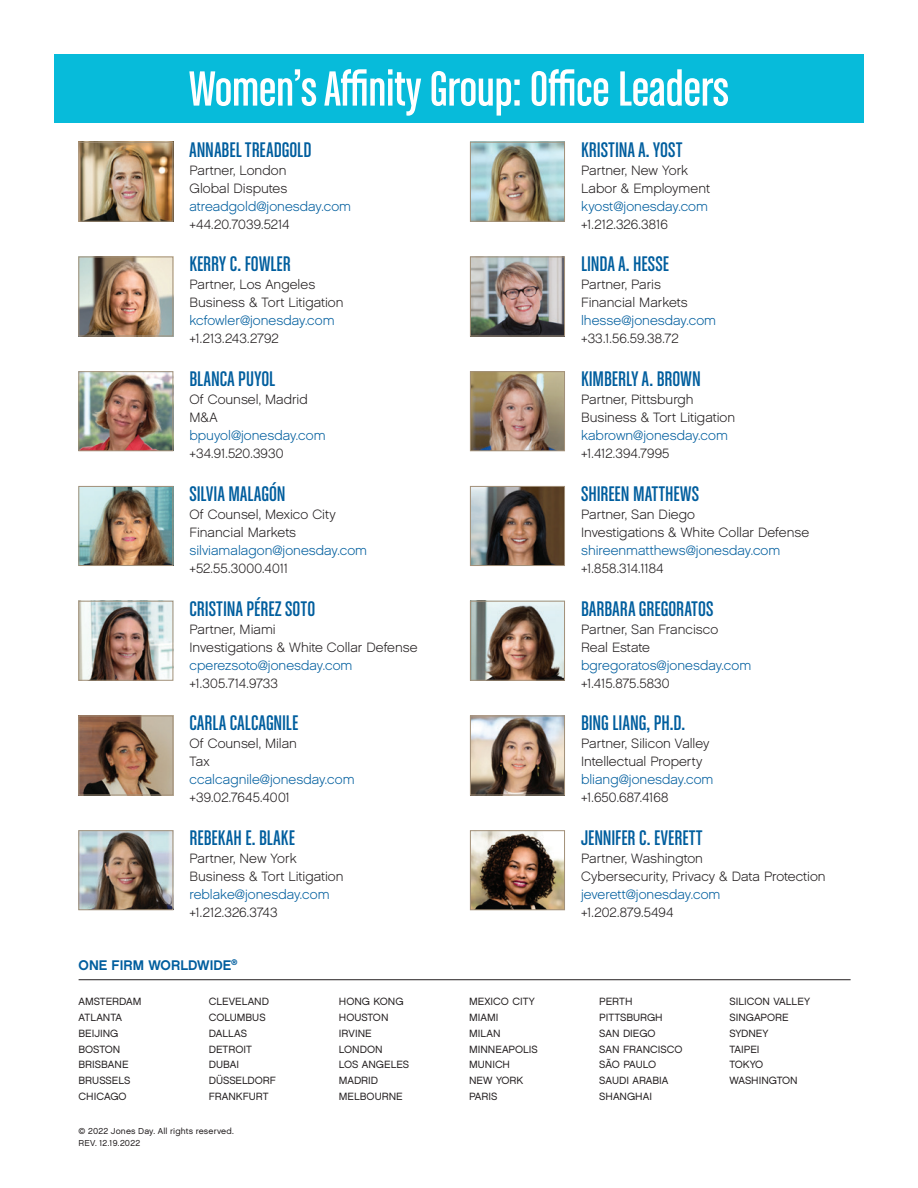
<style>
.page{position:relative;width:918px;height:1188px;background:#fff}
.page>*{position:absolute;margin:0;border:0;box-sizing:border-box;transform-origin:0 0}
.t1{font:52.5px "Chalet Comprime Cologne Sixty";color:#fff}
.t2{font:22.5px "Chalet Comprime Cologne Sixty";letter-spacing:.005em;color:#005e9e}
.t3{font:13.95px "Chalet New York Nineteen Sixty";color:#005e9e}
.t4{font:13.5px/18px "Chalet English Channel";color:#231f20}
.t5{font:13.5px "Chalet English Channel";letter-spacing:.005em;color:#005e9e}
.t6{font:10.5px/15.8px "Chalet London Nineteen Sixty";color:#231f20}
.t7{font:8.7px/12px "Chalet London Nineteen Sixty";letter-spacing:.02em;color:#231f20}
</style>
<div class="page">
<img style="left:81px;top:144px;width:90px;height:75px">
<div style="left:79px;top:142px;width:94px;height:79px;border:1px solid #a3917a"></div>
<img style="left:81px;top:259px;width:90px;height:75px">
<div style="left:79px;top:257px;width:94px;height:79px;border:1px solid #a3917a"></div>
<img style="left:81px;top:373px;width:90px;height:76px">
<div style="left:79px;top:371px;width:94px;height:80px;border:1px solid #a3917a"></div>
<img style="left:81px;top:488px;width:90px;height:76px">
<div style="left:79px;top:486px;width:94px;height:80px;border:1px solid #a3917a"></div>
<img style="left:81px;top:603px;width:90px;height:75px">
<div style="left:79px;top:601px;width:94px;height:79px;border:1px solid #a3917a"></div>
<img style="left:81px;top:718px;width:90px;height:75px">
<div style="left:79px;top:716px;width:94px;height:79px;border:1px solid #a3917a"></div>
<img style="left:81px;top:832px;width:90px;height:76px">
<div style="left:79px;top:830px;width:94px;height:80px;border:1px solid #a3917a"></div>
<div style="left:54px;top:54px;width:810px;height:69px;background:#07bbda"></div>
<img style="left:472px;top:144px;width:91px;height:75px">
<div style="left:470px;top:142px;width:95px;height:79px;border:1px solid #a3917a"></div>
<img style="left:472px;top:259px;width:91px;height:75px">
<div style="left:470px;top:257px;width:95px;height:79px;border:1px solid #a3917a"></div>
<img style="left:472px;top:373px;width:91px;height:76px">
<div style="left:470px;top:371px;width:95px;height:80px;border:1px solid #a3917a"></div>
<img style="left:472px;top:488px;width:91px;height:76px">
<div style="left:470px;top:486px;width:95px;height:80px;border:1px solid #a3917a"></div>
<img style="left:472px;top:603px;width:91px;height:75px">
<div style="left:470px;top:601px;width:95px;height:79px;border:1px solid #a3917a"></div>
<img style="left:472px;top:718px;width:91px;height:75px">
<div style="left:470px;top:716px;width:95px;height:79px;border:1px solid #a3917a"></div>
<img style="left:472px;top:832px;width:91px;height:76px">
<div style="left:470px;top:830px;width:95px;height:80px;border:1px solid #a3917a"></div>
<hr style="left:79px;top:979px;width:772px;height:1px;background:#231f20">
<h1 class="t1" style="left:189px;top:60px;width:541px">Women’s Affinity Group: Office Leaders</h1>
<h2 class="t2" style="left:581px;top:137px;width:103px">KRISTINA A. YOST</h2>
<p class="t4" style="left:581px;top:161px;width:130px">Partner, New York<br>Labor &amp; Employment</p>
<p class="t5" style="left:581px;top:198px;width:128px">kyost@jonesday.com</p>
<p class="t4" style="left:581px;top:215px;width:88px">+1.212.326.3816</p>
<h2 class="t2" style="left:581px;top:252px;width:90px">LINDA A. HESSE</h2>
<p class="t4" style="left:581px;top:276px;width:108px">Partner, Paris<br>Financial Markets</p>
<p class="t5" style="left:581px;top:313px;width:136px">lhesse@jonesday.com</p>
<p class="t4" style="left:581px;top:330px;width:99px">+33.1.56.59.38.72</p>
<h2 class="t2" style="left:581px;top:366px;width:121px">KIMBERLY A. BROWN</h2>
<p class="t4" style="left:581px;top:391px;width:156px">Partner, Pittsburgh<br>Business &amp; Tort Litigation</p>
<p class="t5" style="left:581px;top:427px;width:148px">kabrown@jonesday.com</p>
<p class="t4" style="left:581px;top:445px;width:90px">+1.412.394.7995</p>
<h2 class="t2" style="left:581px;top:481px;width:120px">SHIREEN MATTHEWS</h2>
<p class="t4" style="left:581px;top:505px;width:230px">Partner, San Diego<br>Investigations &amp; White Collar Defense</p>
<p class="t5" style="left:581px;top:542px;width:201px">shireenmatthews@jonesday.com</p>
<p class="t4" style="left:581px;top:559px;width:84px">+1.858.314.1184</p>
<h2 class="t2" style="left:581px;top:596px;width:134px">BARBARA GREGORATOS</h2>
<p class="t4" style="left:581px;top:620px;width:139px">Partner, San Francisco<br>Real Estate</p>
<p class="t5" style="left:581px;top:657px;width:172px">bgregoratos@jonesday.com</p>
<p class="t4" style="left:581px;top:674px;width:90px">+1.415.875.5830</p>
<h2 class="t2" style="left:581px;top:711px;width:106px">BING LIANG, PH.D.</h2>
<p class="t4" style="left:581px;top:735px;width:130px">Partner, Silicon Valley<br>Intellectual Property</p>
<p class="t5" style="left:581px;top:772px;width:134px">bliang@jonesday.com</p>
<p class="t4" style="left:581px;top:789px;width:89px">+1.650.687.4168</p>
<h2 class="t2" style="left:581px;top:825px;width:123px">JENNIFER C. EVERETT</h2>
<p class="t4" style="left:581px;top:850px;width:246px">Partner, Washington<br>Cybersecurity, Privacy &amp; Data Protection</p>
<p class="t5" style="left:581px;top:886px;width:141px">jeverett@jonesday.com</p>
<p class="t4" style="left:581px;top:904px;width:94px">+1.202.879.5494</p>
<h2 class="t2" style="left:189px;top:137px;width:123px">ANNABEL TREADGOLD</h2>
<p class="t4" style="left:189px;top:161px;width:99px">Partner, London<br>Global Disputes</p>
<p class="t5" style="left:189px;top:198px;width:163px">atreadgold@jonesday.com</p>
<p class="t4" style="left:189px;top:215px;width:102px">+44.20.7039.5214</p>
<h2 class="t2" style="left:189px;top:252px;width:103px">KERRY C. FOWLER</h2>
<p class="t4" style="left:189px;top:276px;width:156px">Partner, Los Angeles<br>Business &amp; Tort Litigation</p>
<p class="t5" style="left:189px;top:313px;width:147px">kcfowler@jonesday.com</p>
<p class="t4" style="left:189px;top:330px;width:91px">+1.213.243.2792</p>
<h2 class="t2" style="left:189px;top:366px;width:87px">BLANCA PUYOL</h2>
<p class="t4" style="left:189px;top:391px;width:120px">Of Counsel, Madrid<br>M&amp;A</p>
<p class="t5" style="left:189px;top:427px;width:138px">bpuyol@jonesday.com</p>
<p class="t4" style="left:189px;top:445px;width:96px">+34.91.520.3930</p>
<h2 class="t2" style="left:189px;top:481px;width:98px">SILVIA MALAGÓN</h2>
<p class="t4" style="left:189px;top:505px;width:148px">Of Counsel, Mexico City<br>Financial Markets</p>
<p class="t5" style="left:189px;top:542px;width:179px">silviamalagon@jonesday.com</p>
<p class="t4" style="left:189px;top:559px;width:100px">+52.55.3000.4011</p>
<h2 class="t2" style="left:189px;top:596px;width:127px">CRISTINA PÉREZ SOTO</h2>
<p class="t4" style="left:189px;top:620px;width:230px">Partner, Miami<br>Investigations &amp; White Collar Defense</p>
<p class="t5" style="left:189px;top:657px;width:164px">cperezsoto@jonesday.com</p>
<p class="t4" style="left:189px;top:674px;width:90px">+1.305.714.9733</p>
<h2 class="t2" style="left:189px;top:711px;width:110px">CARLA CALCAGNILE</h2>
<p class="t4" style="left:189px;top:735px;width:109px">Of Counsel, Milan<br>Tax</p>
<p class="t5" style="left:189px;top:772px;width:167px">ccalcagnile@jonesday.com</p>
<p class="t4" style="left:189px;top:789px;width:102px">+39.02.7645.4001</p>
<h2 class="t2" style="left:189px;top:825px;width:107px">REBEKAH E. BLAKE</h2>
<p class="t4" style="left:189px;top:850px;width:156px">Partner, New York<br>Business &amp; Tort Litigation</p>
<p class="t5" style="left:189px;top:886px;width:142px">reblake@jonesday.com</p>
<p class="t4" style="left:189px;top:904px;width:90px">+1.212.326.3743</p>
<p class="t3" style="left:79px;top:957px;width:161px">ONE FIRM WORLDWIDE<sup>®</sup></p>
<p class="t6" style="left:79px;top:994px;width:64px">AMSTERDAM<br>ATLANTA<br>BEIJING<br>BOSTON<br>BRISBANE<br>BRUSSELS<br>CHICAGO</p>
<p class="t6" style="left:209px;top:994px;width:69px">CLEVELAND<br>COLUMBUS<br>DALLAS<br>DETROIT<br>DUBAI<br>DÜSSELDORF<br>FRANKFURT</p>
<p class="t6" style="left:339px;top:994px;width:72px">HONG KONG<br>HOUSTON<br>IRVINE<br>LONDON<br>LOS ANGELES<br>MADRID<br>MELBOURNE</p>
<p class="t6" style="left:469px;top:994px;width:70px">MEXICO CITY<br>MIAMI<br>MILAN<br>MINNEAPOLIS<br>MUNICH<br>NEW YORK<br>PARIS</p>
<p class="t6" style="left:599px;top:994px;width:85px">PERTH<br>PITTSBURGH<br>SAN DIEGO<br>SAN FRANCISCO<br>SÃO PAULO<br>SAUDI ARABIA<br>SHANGHAI</p>
<p class="t6" style="left:729px;top:994px;width:82px">SILICON VALLEY<br>SINGAPORE<br>SYDNEY<br>TAIPEI<br>TOKYO<br>WASHINGTON</p>
<p class="t7" style="left:79px;top:1125px;width:157px">© 2022 Jones Day. All rights reserved.<br>REV. 12.19.2022</p>
</div>
